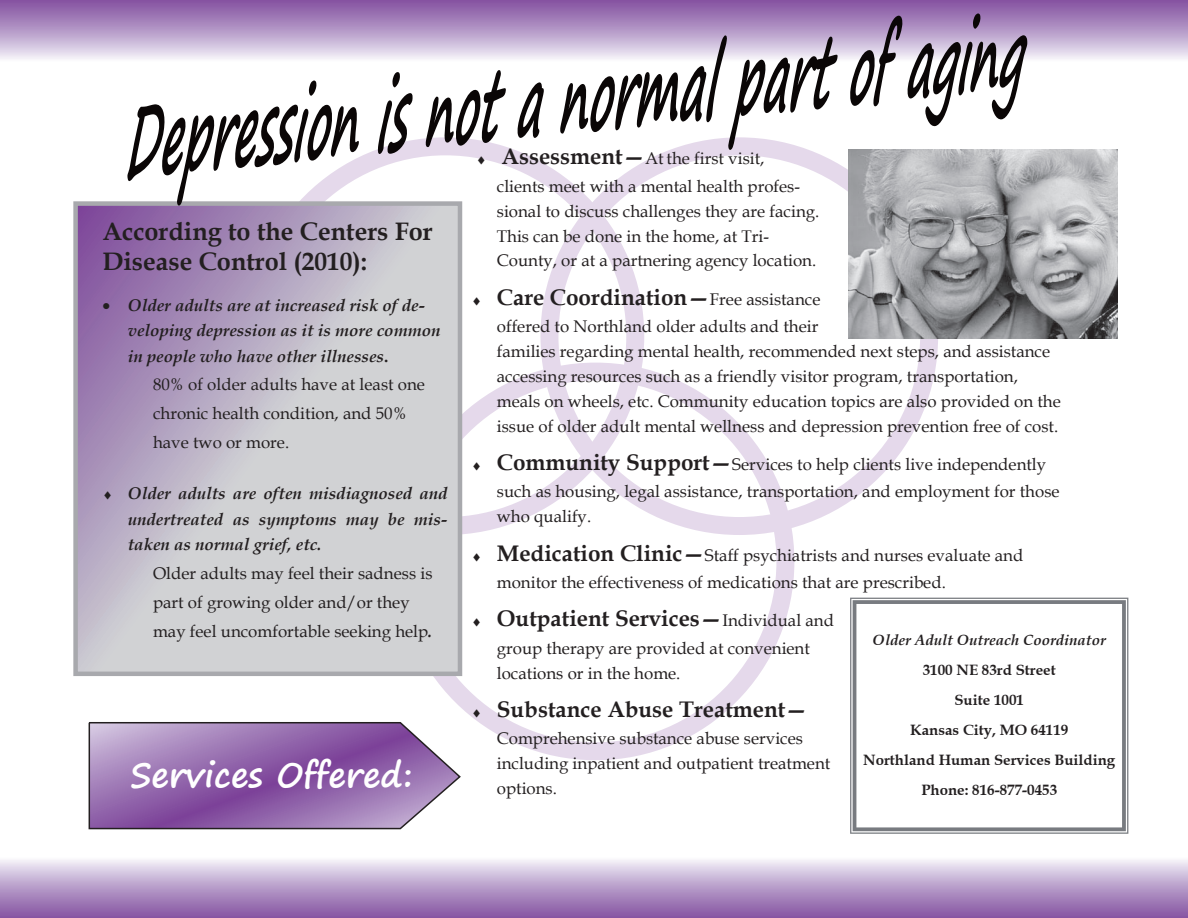
<style>
.page{position:relative;width:1188px;height:918px;background:#fff}
.page>*{position:absolute;margin:0;border:0;box-sizing:border-box;transform-origin:0 0}
.t1{font:700 33.75px "Segoe Print";color:#fff}
.t2{font:700 25.35px "Book Antiqua";color:#231f20}
.t3{font:700 22.5px "Book Antiqua";color:#231f20}
.t4{font:16.8px/24.9px "Book Antiqua";color:#231f20}
.t5{font:italic 700 16.8px/25.5px "Book Antiqua";color:#231f20}
.t6{font:700 15px/30px "Book Antiqua";color:#231f20;text-align:center}
.t7{font:italic 700 15px "Book Antiqua";color:#231f20}
.s1{font-style:normal}
.s2{font-weight:700;font-style:italic}
.s3{font-weight:400;font-size:16.8px}
.s4{font-weight:700;font-size:22.5px}
</style>
<div class="page">
<svg style="left:88px;top:722px;width:373px;height:108px;background:#9c76b1"></svg>
<div style="left:247px;top:137px;width:397px;height:398px;border:18px solid #7c4099;border-radius:50%"></div>
<div style="left:540px;top:137px;width:398px;height:398px;border:18px solid #7c4099;border-radius:50%"></div>
<div style="left:397px;top:363px;width:397px;height:397px;border:18px solid #7c4099;border-radius:50%"></div>
<svg style="left:78px;top:206px;width:379px;height:465px;background:#c0b8c9"></svg>
<div style="left:73px;top:201px;width:389px;height:475px;border:4px solid #a8a9ad"></div>
<div style="left:0;top:0;width:1188px;height:62px;background:linear-gradient(to bottom,#7f4b9d,#f3f1f8)"></div>
<div style="left:0;top:856px;width:1188px;height:62px;background:linear-gradient(to bottom,#f7f7fb,#8351a0)"></div>
<svg style="left:850px;top:598px;width:278px;height:236px"></svg>
<img style="left:849px;top:150px;width:269px;height:189px">
<svg style="left:127px;top:80px;width:232px;height:126px"></svg>
<svg style="left:377px;top:72px;width:36px;height:82px"></svg>
<svg style="left:425px;top:70px;width:81px;height:77px"></svg>
<svg style="left:517px;top:82px;width:27px;height:56px"></svg>
<svg style="left:560px;top:35px;width:278px;height:115px"></svg>
<svg style="left:850px;top:14px;width:177px;height:112px"></svg>
<h2 class="t2" style="left:102px;top:214px;width:332px">According to the Centers For</h2>
<h2 class="t2" style="left:102px;top:244px;width:266px">Disease Control (2010):</h2>
<p class="t5" style="left:128px;top:292px;width:314px;text-indent:-25px">• Older adults are at increased risk of de&shy;veloping depression as it is more common in people who have other illnesses<span class="s1">.</span></p>
<p class="t4" style="left:153px;top:370px;width:273px;line-height:29px">80% of older adults have at least one chronic health condition, and 50% have two or more.</p>
<p class="t5" style="left:128px;top:481px;width:321px;text-align:justify;text-indent:-25px">♦ Older adults are often misdiagnosed and undertreated as symptoms may be mis&shy;taken as normal grief, etc.</p>
<p class="t4" style="left:153px;top:558px;width:281px;line-height:29px">Older adults may feel their sadness is part of growing older and/or they may feel uncomfortable seeking help<span class="s2">.</span></p>
<h1 class="t1" style="left:130px;top:744px;width:284px">Services Offered:</h1>
<h3 class="t3" style="left:476px;top:141px;width:189px">♦ Assessment—<span class="s3">At</span></h3>
<p class="t4" style="left:497px;top:173px;width:324px">clients meet with a mental health profes&shy;sional to discuss challenges they are facing.<br>This can be done in the home, at Tri-County, or at a partnering agency location.</p>
<h3 class="t3" style="left:472px;top:282px;width:350px">♦ Care Coordination—<span class="s3">Free assistance</span></h3>
<p class="t4" style="left:497px;top:314px;width:566px">offered to Northland older adults and their<br>families regarding mental health, recommended next steps, and assistance accessing resources such as a friendly visitor program, transportation, meals on wheels, etc. Community education topics are also provided on the issue of older adult mental wellness and depression prevention free of cost.</p>
<p class="t4" style="left:497px;top:450px;width:564px;line-height:27.3px;text-indent:-25px">♦ <span class="s4">Community Support—</span>Services to help clients live independently such as housing, legal assistance, transportation, and employment for those</p>
<p class="t4" style="left:497px;top:504px;width:96px">who qualify.</p>
<p class="t4" style="left:497px;top:541px;width:528px;line-height:27.2px;text-indent:-25px">♦ <span class="s4">Medication Clinic—</span>Staff psychiatrists and nurses evaluate and monitor the effectiveness of medications that are prescribed.</p>
<h3 class="t3" style="left:472px;top:604px;width:364px">♦ Outpatient Services—<span class="s3">Individual and</span></h3>
<p class="t4" style="left:667px;top:146px;width:99px">the first visit,</p>
<p class="t4" style="left:497px;top:635px;width:315px">group therapy are provided at convenient</p>
<p class="t4" style="left:497px;top:660px;width:185px">locations or in the home.</p>
<h3 class="t3" style="left:472px;top:694px;width:338px">♦ Substance Abuse Treatment—</h3>
<p class="t4" style="left:497px;top:726px;width:308px">Comprehensive substance abuse services</p>
<p class="t4" style="left:497px;top:751px;width:335px">including inpatient and outpatient treatment</p>
<p class="t4" style="left:497px;top:776px;width:62px">options.</p>
<p class="t7" style="left:873px;top:632px;width:235px">Older Adult Outreach Coordinator</p>
<p class="t6" style="left:863px;top:656px;width:254px">3100 NE 83rd Street<br>Suite 1001<br>Kansas City, MO 64119<br>Northland Human Services Building<br>Phone: 816-877-0453</p>
</div>
